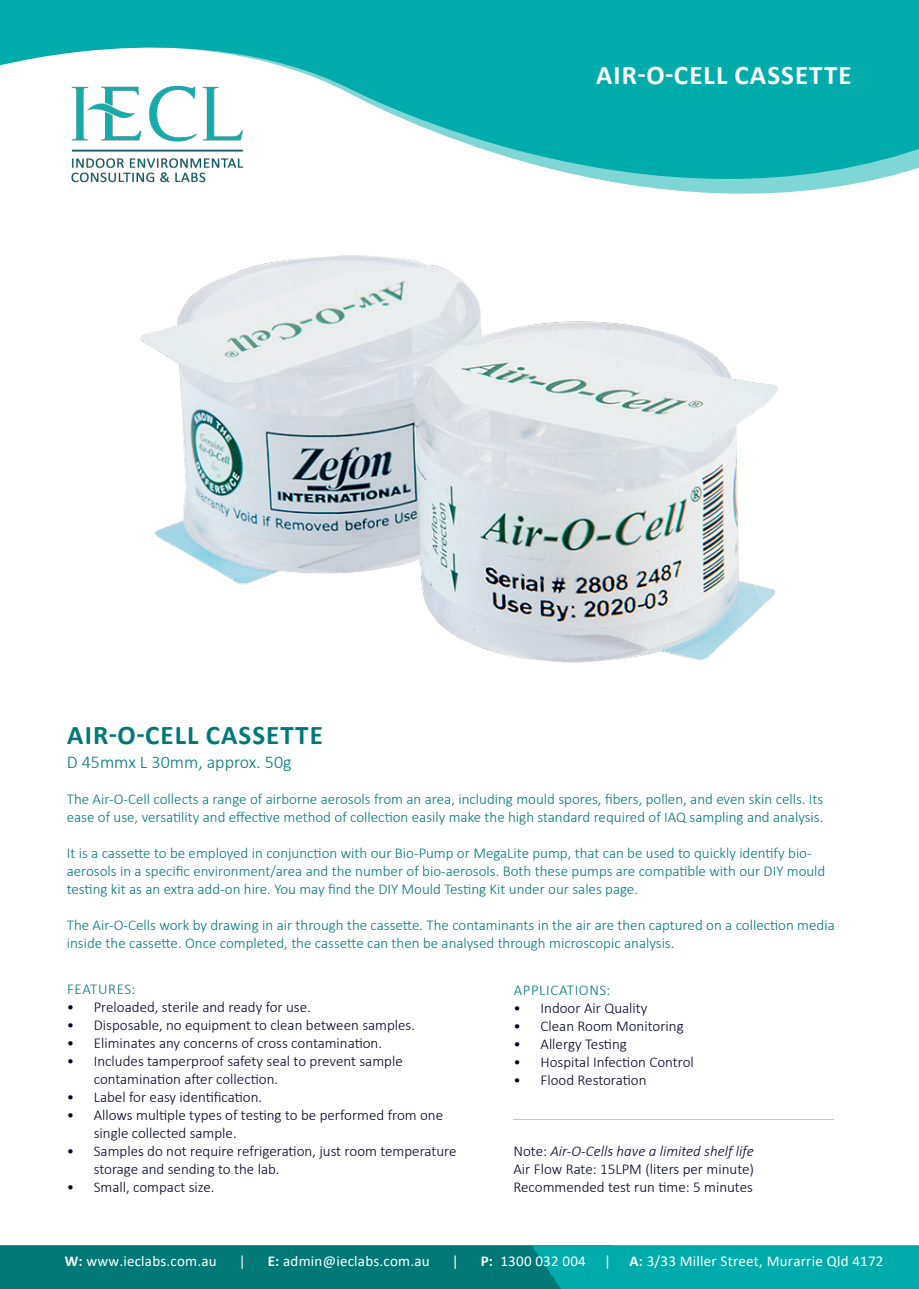
<style>
.page{position:relative;width:919px;height:1289px;background:#fff}
.page>*{position:absolute;margin:0;border:0;box-sizing:border-box;transform-origin:0 0}
.t1{font:700 27px "Calibri";letter-spacing:.04em;color:#fff}
.t2{font:700 27px "Calibri";letter-spacing:.04em;color:#007778}
.t3{font:300 18px "Calibri";color:#007778}
.t4{font:300 15px/18px "Calibri";color:#007778}
.t5{font:300 15px/18px "Calibri";color:#000026}
.t6{font:15px "Calibri";letter-spacing:.015em;color:#fff}
.t7{font:italic 300 15px "Calibri";color:#000026}
.t8{font:300 15px "Calibri";letter-spacing:.04em;color:#007778}
.s1{font-style:normal}
.s2{font-weight:700}
</style>
<div class="page">
<svg style="left:0;top:0;width:918px;height:194px;fill:#00abab"></svg>
<svg style="left:0;top:1245px;width:918px;height:43px;background:#008c8c"></svg>
<img style="left:140px;top:255px;width:638px;height:408px">
<hr style="left:513px;top:1119px;width:320px;height:1px;background:#231f20">
<p class="t1" style="left:596px;top:56px;width:257px">AIR-O-CELL CASSETTE</p>
<p class="t2" style="left:67px;top:716px;width:257px">AIR-O-CELL CASSETTE</p>
<p class="t3" style="left:67px;top:751px;width:226px">D 45mmx L 30mm, approx. 50g</p>
<p class="t4" style="left:67px;top:790px;width:758px">The Air-O-Cell collects a range of airborne aerosols from an area, including mould spores, fibers, pollen, and even skin cells. Its ease of use, versatility and effective method of collection easily make the high standard required of IAQ sampling and analysis.</p>
<p class="t4" style="left:67px;top:844px;width:760px">It is a cassette to be employed in conjunction with our Bio-Pump or MegaLite pump, that can be used to quickly identify bio&shy;aerosols in a specific environment/area and the number of bio-aerosols. Both these pumps are compatible with our DIY mould testing kit as an extra add-on hire. You may find the DIY Mould Testing Kit under our sales page.</p>
<p class="t4" style="left:67px;top:916px;width:769px">The Air-O-Cells work by drawing in air through the cassette. The contaminants in the air are then captured on a collection media inside the cassette. Once completed, the cassette can then be analysed through microscopic analysis.</p>
<p class="t8" style="left:514px;top:980px;width:98px">APPLICATIONS:</p>
<p class="t5" style="left:513px;top:998px;width:135px">• Indoor Air Quality</p>
<p class="t5" style="left:513px;top:1016px;width:172px">• Clean Room Monitoring</p>
<p class="t5" style="left:513px;top:1034px;width:115px">• Allergy Testing</p>
<p class="t5" style="left:513px;top:1052px;width:182px">• Hospital Infection Control</p>
<p class="t5" style="left:513px;top:1070px;width:134px">• Flood Restoration</p>
<p class="t8" style="left:67px;top:980px;width:70px">FEATURES:</p>
<p class="t5" style="left:67px;top:998px;width:245px">• Preloaded, sterile and ready for use.</p>
<p class="t5" style="left:67px;top:1016px;width:350px">• Disposable, no equipment to clean between samples.</p>
<p class="t5" style="left:67px;top:1034px;width:317px">• Eliminates any concerns of cross contamination.</p>
<p class="t5" style="left:94px;top:1052px;width:310px;text-indent:-27px">• Includes tamperproof safety seal to prevent sample contamination after collection.</p>
<p class="t5" style="left:67px;top:1088px;width:197px">• Label for easy identification.</p>
<p class="t5" style="left:94px;top:1106px;width:351px;text-indent:-27px">• Allows multiple types of testing to be performed from one single collected sample.</p>
<p class="t5" style="left:94px;top:1142px;width:364px;text-indent:-27px">• Samples do not require refrigeration, just room temperature storage and sending to the lab.</p>
<p class="t5" style="left:67px;top:1178px;width:149px">• Small, compact size.</p>
<p class="t7" style="left:513px;top:1142px;width:242px"><span class="s1">Note:</span> Air-O-Cells have a limited shelf life</p>
<p class="t5" style="left:513px;top:1160px;width:242px">Air Flow Rate: 15LPM (liters per minute)</p>
<p class="t5" style="left:513px;top:1178px;width:241px">Recommended test run time: 5 minutes</p>
<p class="t6" style="left:65px;top:1250px;width:154px"><span class="s2">W:</span> www.ieclabs.com.au</p>
<p class="t6" style="left:239px;top:1250px;width:8px">|</p>
<p class="t6" style="left:268px;top:1250px;width:164px"><span class="s2">E:</span> admin@ieclabs.com.au</p>
<p class="t6" style="left:451px;top:1250px;width:8px">|</p>
<p class="t6" style="left:480px;top:1250px;width:404px"><span class="s2">P:</span> 1300 032 004 | <span class="s2">A:</span> 3/33 Miller Street, Murarrie Qld 4172</p>
</div>
